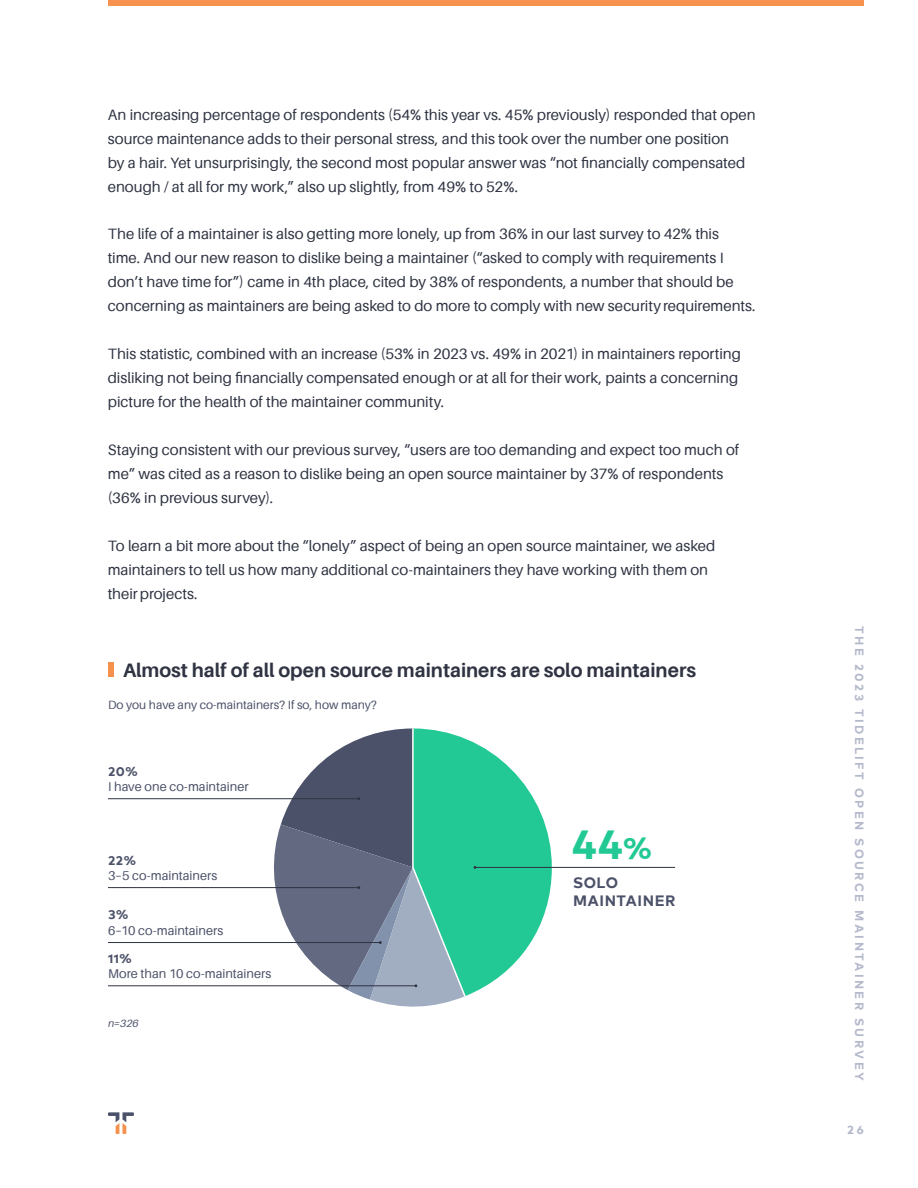
<style>
.page{position:relative;width:918px;height:1188px;background:#fff}
.page>*{position:absolute;margin:0;border:0;box-sizing:border-box;transform-origin:0 0}
.t1{font:700 42px "Typold";color:#22c994}
.t2{font:700 19.5px "Aileron";color:#2f3342}
.Body_copy{font:15px/24px "Aileron";color:#2e3342}
.t3{font:700 15px/18px "Typold";letter-spacing:.03em;color:#4b5168}
.t4{font:12.75px/15.3px "Aileron";color:#4b5168}
.t5{font:700 12px "Typold";letter-spacing:.2em;color:#b4b9cb}
.t6{font:12px "Aileron";color:#4b5168}
.t7{font:italic 10.5px "Aileron";color:#4b5168}
.s1{font-family:"Typold";font-weight:700}
.s2{font-size:30px}
</style>
<div class="page">
<div style="left:108px;top:0;width:756px;height:5px;background:#f6914e"></div>
<svg style="left:108px;top:1112px;width:26px;height:22px"></svg>
<div style="left:108px;top:662px;width:5px;height:15px;background:#f6914d"></div>
<hr style="left:475px;top:867px;width:200px;height:1px;background:#2f3342">
<hr style="left:108px;top:798px;width:251px;height:1px;background:#2f3342">
<hr style="left:108px;top:887px;width:251px;height:1px;background:#2f3342">
<hr style="left:108px;top:942px;width:272px;height:1px;background:#2f3342">
<hr style="left:108px;top:985px;width:308px;height:1px;background:#2f3342">
<svg style="left:260px;top:728px;width:292px;height:279px"></svg>
<p class="Body_copy" style="left:108px;top:103px;width:649px">An increasing percentage of respondents (54% this year vs. 45% previously) responded that open source maintenance adds to their personal stress, and this took over the number one position<br>by a hair. Yet unsurprisingly, the second most popular answer was “not financially compensated enough / at all for my work,” also up slightly, from 49% to 52%.</p>
<p class="Body_copy" style="left:108px;top:222px;width:649px">The life of a maintainer is also getting more lonely, up from 36% in our last survey to 42% this<br>time. And our new reason to dislike being a maintainer (“asked to comply with requirements I don’t have time for”) came in 4th place, cited by 38% of respondents, a number that should be concerning as maintainers are being asked to do more to comply with new security requirements.</p>
<p class="Body_copy" style="left:108px;top:342px;width:635px">This statistic, combined with an increase (53% in 2023 vs. 49% in 2021) in maintainers reporting disliking not being financially compensated enough or at all for their work, paints a concerning picture for the health of the maintainer community.</p>
<p class="Body_copy" style="left:108px;top:438px;width:633px">Staying consistent with our previous survey, “users are too demanding and expect too much of me” was cited as a reason to dislike being an open source maintainer by 37% of respondents (36% in previous survey).</p>
<p class="Body_copy" style="left:108px;top:534px;width:609px">To learn a bit more about the “lonely” aspect of being an open source maintainer, we asked maintainers to tell us how many additional co-maintainers they have working with them on theirprojects.</p>
<p class="t2" style="left:123px;top:659px;width:575px">Almost half of all open source maintainers are solo maintainers</p>
<p class="t6" style="left:108px;top:699px;width:270px">Do you have any co-maintainers? If so, how many?</p>
<p class="t4" style="left:108px;top:764px;width:142px"><span class="s1">20%<br></span>I have one co-maintainer</p>
<p class="t4" style="left:108px;top:853px;width:111px"><span class="s1">22%<br></span>3–5 co-maintainers</p>
<p class="t4" style="left:108px;top:908px;width:117px"><span class="s1">3%<br></span>6–10 co-maintainers</p>
<p class="t4" style="left:108px;top:951px;width:165px"><span class="s1">11%<br></span>More than 10 co-maintainers</p>
<p class="t7" style="left:108px;top:1017px;width:32px">n=326</p>
<p class="t1" style="left:571px;top:810px;width:82px">44<span class="s2">%</span></p>
<p class="t3" style="left:573px;top:872px;width:104px">SOLO<br>MAINTAINER</p>
<p class="t5" style="left:869px;top:626px;width:456px;rotate:90deg">THE 2023 TIDELIFT OPEN SOURCE MAINTAINER SURVEY</p>
<p class="t5" style="left:847px;top:1120px;width:18px">26</p>
</div>
